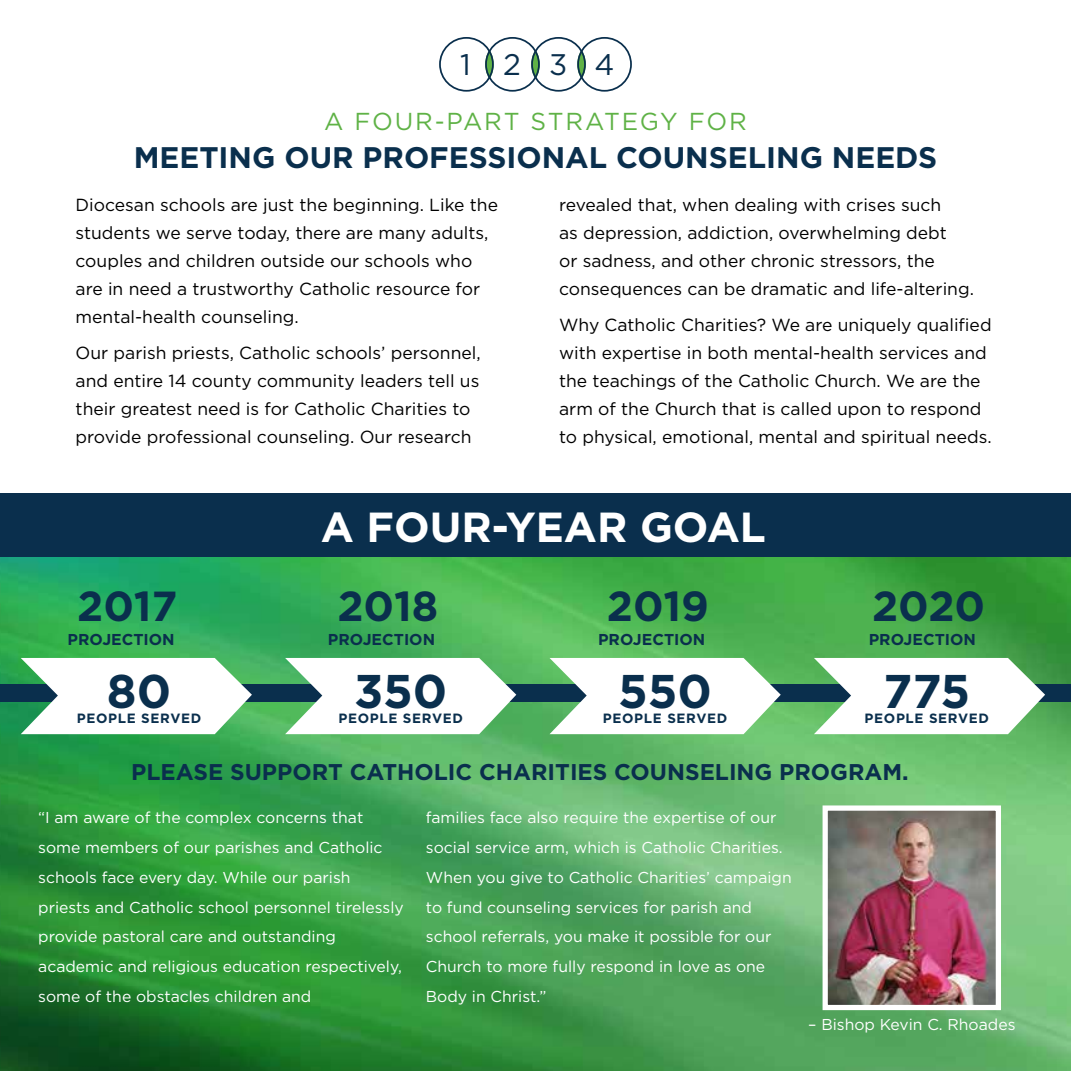
<style>
.page{position:relative;width:1071px;height:1071px;background:#fff}
.page>*{position:absolute;margin:0;border:0;box-sizing:border-box;transform-origin:0 0}
.t1{font:700 47.25px "Gotham";color:#0a2f4d}
.t2{font:700 42px "Gotham";color:#0a2f4d}
.t3{font:700 42px "Gotham";color:#fff}
.t4{font:700 29.75px "Gotham";color:#0a2f4d}
.t5{font:29.75px "Gotham";color:#0a2f4d}
.t6{font:24.5px "Gotham";letter-spacing:.075em;color:#5fb246}
.t7{font:700 22.75px "Gotham";color:#0a2f4d}
.t8{font:17.5px/28px "Gotham";color:#000}
.t9{font:15.75px/29.8px "Gotham";color:#fff}
.t10{font:700 15.75px "Gotham";color:#0a2f4d}
.t11{font:700 13.47px "Gotham";letter-spacing:.05em;color:#0a2f4d}
</style>
<div class="page">
<img style="left:1px;top:556px;width:1070px;height:515px">
<img style="left:0;top:0;width:1px;height:1071px">
<div style="left:0;top:0;width:1071px;height:516px;background:#fff"></div>
<div style="left:0;top:493px;width:1071px;height:63px;background:#0a2f4d"></div>
<svg style="left:486px;top:51px;width:7px;height:26px"></svg>
<div style="left:485px;top:51px;width:9px;height:27px;border:2px solid #5fb246;border-radius:50%"></div>
<svg style="left:532px;top:51px;width:7px;height:26px"></svg>
<div style="left:531px;top:51px;width:9px;height:27px;border:2px solid #5fb246;border-radius:50%"></div>
<svg style="left:578px;top:51px;width:7px;height:26px"></svg>
<div style="left:577px;top:51px;width:9px;height:27px;border:2px solid #5fb246;border-radius:50%"></div>
<div style="left:439px;top:37px;width:55px;height:55px;border:2px solid #0a2f4d;border-radius:50%"></div>
<div style="left:485px;top:37px;width:55px;height:55px;border:2px solid #0a2f4d;border-radius:50%"></div>
<div style="left:531px;top:37px;width:55px;height:55px;border:2px solid #0a2f4d;border-radius:50%"></div>
<div style="left:577px;top:37px;width:55px;height:55px;border:2px solid #0a2f4d;border-radius:50%"></div>
<div style="left:0;top:684px;width:1071px;height:18px;background:#0a2f4d"></div>
<svg style="left:21px;top:658px;width:231px;height:76px"></svg>
<svg style="left:550px;top:658px;width:231px;height:76px"></svg>
<svg style="left:285px;top:658px;width:231px;height:76px"></svg>
<svg style="left:814px;top:658px;width:231px;height:76px"></svg>
<img style="left:820px;top:803px;width:184px;height:210px">
<h3 class="t5" style="left:460px;top:48px;width:156px">1 234</h3>
<h3 class="t6" style="left:324px;top:108px;width:424px">A FOUR-PART STRATEGY FOR</h3>
<h3 class="t4" style="left:134px;top:140px;width:805px">MEETING OUR PROFESSIONAL COUNSELING NEEDS</h3>
<p class="t8" style="left:76px;top:191px;width:424px">Diocesan schools are just the beginning. Like the students we serve today, there are many adults, couples and children outside our schools who are in need a trustworthy Catholic resource for mental-health counseling.</p>
<p class="t8" style="left:76px;top:338px;width:407px">Our parish priests, Catholic schools’ personnel, and entire 14 county community leaders tell us their greatest need is for Catholic Charities to provide professional counseling. Our research</p>
<p class="t8" style="left:559px;top:191px;width:416px">revealed that, when dealing with crises such<br>as depression, addiction, overwhelming debt<br>or sadness, and other chronic stressors, the consequences can be dramatic and life-altering.</p>
<p class="t8" style="left:559px;top:310px;width:434px">Why Catholic Charities? We are uniquely qualified with expertise in both mental-health services and the teachings of the Catholic Church. We are the arm of the Church that is called upon to respond to physical, emotional, mental and spiritual needs.</p>
<h2 class="t2" style="left:77px;top:582px;width:102px">2017</h2>
<p class="t10" style="left:68px;top:631px;width:109px">PROJECTION</p>
<h1 class="t1" style="left:107px;top:664px;width:66px">80</h1>
<p class="t11" style="left:77px;top:711px;width:126px">PEOPLE SERVED</p>
<h2 class="t3" style="left:321px;top:503px;width:447px">A FOUR-YEAR GOAL</h2>
<h2 class="t2" style="left:337px;top:582px;width:102px">2018</h2>
<p class="t10" style="left:328px;top:631px;width:109px">PROJECTION</p>
<h2 class="t2" style="left:607px;top:582px;width:104px">2019</h2>
<p class="t10" style="left:598px;top:631px;width:109px">PROJECTION</p>
<h2 class="t2" style="left:872px;top:582px;width:115px">2020</h2>
<p class="t10" style="left:869px;top:631px;width:109px">PROJECTION</p>
<h1 class="t1" style="left:354px;top:664px;width:95px">350</h1>
<p class="t11" style="left:338px;top:711px;width:126px">PEOPLE SERVED</p>
<h1 class="t1" style="left:618px;top:664px;width:96px">550</h1>
<h1 class="t1" style="left:883px;top:664px;width:89px">775</h1>
<p class="t11" style="left:865px;top:711px;width:126px">PEOPLE SERVED</p>
<p class="t11" style="left:603px;top:711px;width:126px">PEOPLE SERVED</p>
<h3 class="t7" style="left:131px;top:759px;width:779px">PLEASE SUPPORT CATHOLIC CHARITIES COUNSELING PROGRAM.</h3>
<p class="t9" style="left:38px;top:803px;width:367px">“I am aware of the complex concerns that some members of our parishes and Catholic schools face every day. While our parish priests and Catholic school personnel tirelessly provide pastoral care and outstanding academic and religious education respectively, some of the obstacles children and</p>
<p class="t9" style="left:426px;top:803px;width:367px">families face also require the expertise of our social service arm, which is Catholic Charities.<br>When you give to Catholic Charities’ campaign to fund counseling services for parish and school referrals, you make it possible for our Church to more fully respond in love as one Body in Christ.”</p>
<p class="t9" style="left:808px;top:1010px;width:209px">– Bishop Kevin C. Rhoades</p>
</div>
